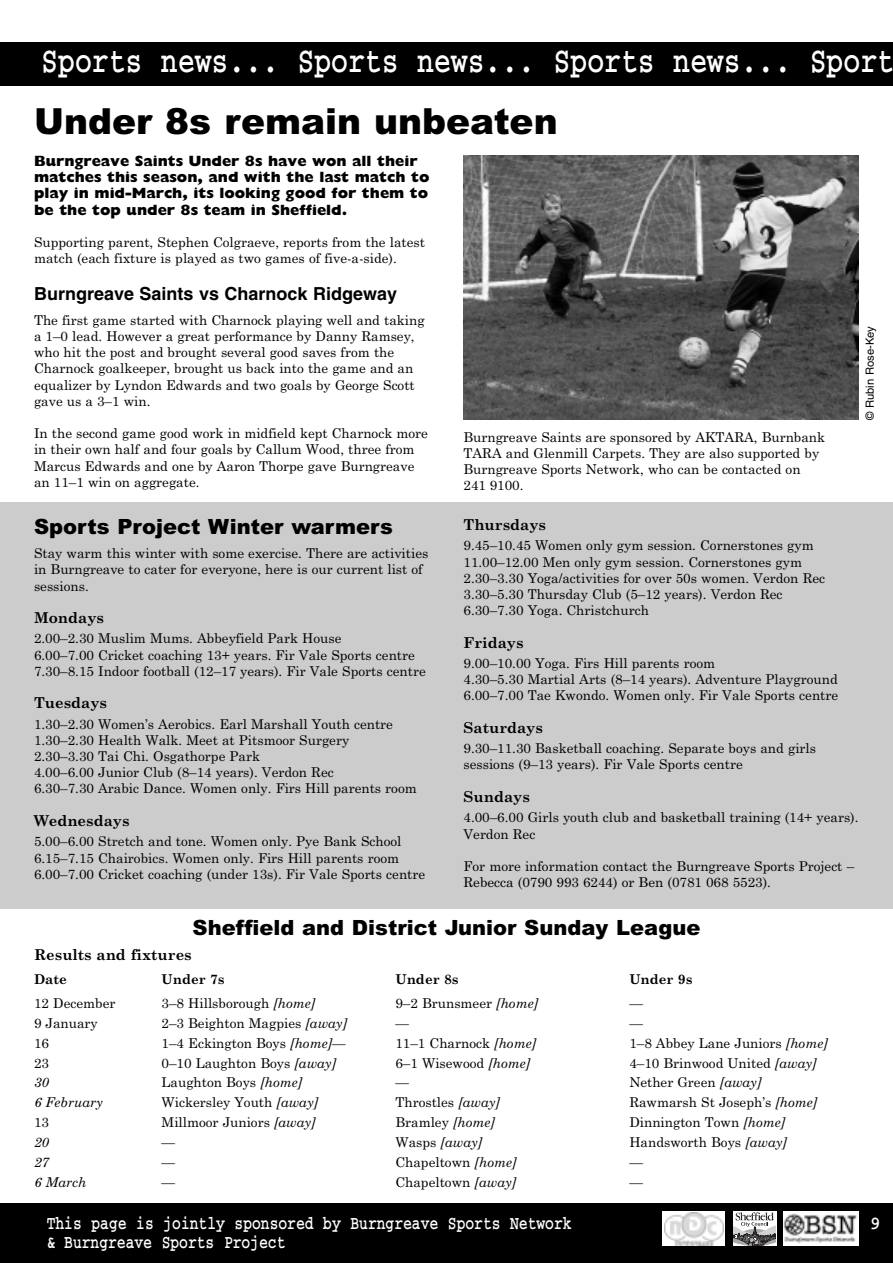
<style>
.page{position:relative;width:893px;height:1263px;background:#fff}
.page>*{position:absolute;margin:0;border:0;box-sizing:border-box;transform-origin:0 0}
.t1{font:700 36px "Courier";color:#fff;scale:.78 1}
.t2{font:900 36px "Arial";color:#000}
.t3{font:900 21px "Arial";color:#000}
.t4{font:700 18.75px/18.8px "Courier";color:#fff;scale:.78 1}
.t5{font:700 18px "Helvetica";color:#000}
.t6{font:700 18px "Courier";color:#fff}
.t7{font:800 15px/16.2px "Gill Sans";color:#000}
.t8{font:700 15px "Century Schoolbook";color:#000}
.t9{font:13.5px/16.2px "Century Schoolbook";color:#000}
.t10{font:italic 13.5px "Century Schoolbook";color:#000}
.t11{font:700 13.5px "Century Schoolbook";color:#000}
.t12{font:11.25px "Helvetica";color:#000}
.s1{font-style:italic}
.s2{font-style:normal}
</style>
<div class="page">
<div style="left:0;top:502px;width:893px;height:407px;background:#ccc"></div>
<div style="left:0;top:1203px;width:893px;height:60px;background:#000"></div>
<div style="left:0;top:43px;width:893px;height:43px;background:#000"></div>
<img style="left:784px;top:1212px;width:75px;height:34px">
<svg style="left:733px;top:1245px;width:43px;height:1px"></svg>
<svg style="left:733px;top:1212px;width:43px;height:33px"></svg>
<svg style="left:663px;top:1212px;width:62px;height:34px"></svg>
<img style="left:664px;top:1213px;width:60px;height:32px">
<img style="left:463px;top:156px;width:396px;height:264px">
<h1 class="t1" style="left:41px;top:47px;width:1095px">Sports news... Sports news... Sports news... Sport</h1>
<h1 class="t2" style="left:34px;top:100px;width:525px">Under 8s remain unbeaten</h1>
<p class="t7" style="left:34px;top:153px;width:397px">Burngreave Saints Under 8s have won all their matches this season, and with the last match to play in mid-March, its looking good for them to be the top under 8s team in Sheffield.</p>
<p class="t9" style="left:34px;top:234px;width:393px">Supporting parent, Stephen Colgraeve, reports from the latest match (each fixture is played as two games of five-a-side).</p>
<h3 class="t5" style="left:34px;top:287px;width:365px">Burngreave Saints vs Charnock Ridgeway</h3>
<p class="t9" style="left:34px;top:312px;width:392px">The first game started with Charnock playing well and taking a 1–0 lead. However a great performance by Danny Ramsey, who hit the post and brought several good saves from the Charnock goalkeeper, brought us back into the game and an equalizer by Lyndon Edwards and two goals by George Scott gave us a 3–1 win.</p>
<p class="t9" style="left:34px;top:425px;width:395px">In the second game good work in midfield kept Charnock more in their own half and four goals by Callum Wood, three from Marcus Edwards and one by Aaron Thorpe gave Burngreave an 11–1 win on aggregate.</p>
<p class="t9" style="left:463px;top:429px;width:363px">Burngreave Saints are sponsored by AKTARA, Burnbank TARA and Glenmill Carpets. They are also supported by Burngreave Sports Network, who can be contacted on 241 9100.</p>
<p class="t12" style="left:866px;top:420px;width:95px;rotate:-90deg">© Rubin Rose-Key</p>
<h2 class="t3" style="left:34px;top:514px;width:360px">Sports Project Winter warmers</h2>
<p class="t9" style="left:34px;top:545px;width:396px">Stay warm this winter with some exercise. There are activities in Burngreave to cater for everyone, here is our current list of sessions.</p>
<p class="t8" style="left:34px;top:609px;width:71px">Mondays</p>
<p class="t9" style="left:34px;top:631px;width:393px">2.00–2.30 Muslim Mums. Abbeyfield Park House<br>6.00–7.00 Cricket coaching 13+ years. Fir Vale Sports centre<br>7.30–8.15 Indoor football (12–17 years). Fir Vale Sports centre</p>
<p class="t8" style="left:34px;top:694px;width:75px">Tuesdays</p>
<p class="t9" style="left:34px;top:716px;width:384px">1.30–2.30 Women’s Aerobics. Earl Marshall Youth centre 1.30–2.30 Health Walk. Meet at Pitsmoor Surgery<br>2.30–3.30 Tai Chi. Osgathorpe Park<br>4.00–6.00 Junior Club (8–14 years). Verdon Rec<br>6.30–7.30 Arabic Dance. Women only. Firs Hill parents room</p>
<p class="t8" style="left:34px;top:812px;width:97px">Wednesdays</p>
<p class="t9" style="left:34px;top:833px;width:393px">5.00–6.00 Stretch and tone. Women only. Pye Bank School<br>6.15–7.15 Chairobics. Women only. Firs Hill parents room<br>6.00–7.00 Cricket coaching (under 13s). Fir Vale Sports centre</p>
<p class="t8" style="left:463px;top:516px;width:84px">Thursdays</p>
<p class="t9" style="left:463px;top:538px;width:363px">9.45–10.45 Women only gym session. Cornerstones gym 11.00–12.00 Men only gym session. Cornerstones gym 2.30–3.30 Yoga/activities for over 50s women. Verdon Rec 3.30–5.30 Thursday Club (5–12 years). Verdon Rec 6.30–7.30 Yoga. Christchurch</p>
<p class="t8" style="left:463px;top:634px;width:61px">Fridays</p>
<p class="t9" style="left:463px;top:655px;width:376px">9.00–10.00 Yoga. Firs Hill parents room<br>4.30–5.30 Martial Arts (8–14 years). Adventure Playground<br>6.00–7.00 Tae Kwondo. Women only. Fir Vale Sports centre</p>
<p class="t8" style="left:463px;top:719px;width:81px">Saturdays</p>
<p class="t9" style="left:463px;top:740px;width:354px">9.30–11.30 Basketball coaching. Separate boys and girls sessions (9–13 years). Fir Vale Sports centre</p>
<p class="t8" style="left:463px;top:788px;width:68px">Sundays</p>
<p class="t9" style="left:463px;top:809px;width:396px">4.00–6.00 Girls youth club and basketball training (14+ years).<br>Verdon Rec</p>
<p class="t9" style="left:463px;top:858px;width:392px">For more information contact the Burngreave Sports Project –<br>Rebecca (0790 993 6244) or Ben (0781 068 5523).</p>
<h2 class="t3" style="left:193px;top:916px;width:509px">Sheffield and District Junior Sunday League</h2>
<p class="t8" style="left:34px;top:946px;width:159px">Results and fixtures</p>
<p class="t11" style="left:34px;top:971px;width:34px">Date</p>
<p class="t11" style="left:162px;top:971px;width:65px">Under 7s</p>
<p class="t11" style="left:395px;top:971px;width:65px">Under 8s</p>
<p class="t11" style="left:629px;top:971px;width:65px">Under 9s</p>
<p class="t9" style="left:34px;top:995px;width:83px">12 December</p>
<p class="t9" style="left:162px;top:995px;width:155px">3–8 Hillsborough <span class="s1">[home]</span></p>
<p class="t9" style="left:395px;top:995px;width:144px">9–2 Brunsmeer <span class="s1">[home]</span></p>
<p class="t9" style="left:629px;top:995px;width:15px">—</p>
<p class="t9" style="left:34px;top:1015px;width:65px">9 January</p>
<p class="t9" style="left:162px;top:1015px;width:187px">2–3 Beighton Magpies <span class="s1">[away]</span></p>
<p class="t9" style="left:395px;top:1015px;width:15px">—</p>
<p class="t9" style="left:629px;top:1015px;width:15px">—</p>
<p class="t9" style="left:34px;top:1035px;width:17px">16</p>
<p class="t9" style="left:162px;top:1035px;width:186px">1–4 Eckington Boys <span class="s1">[home]</span>—</p>
<p class="t9" style="left:395px;top:1035px;width:142px">11–1 Charnock <span class="s1">[home]</span></p>
<p class="t9" style="left:629px;top:1035px;width:200px">1–8 Abbey Lane Juniors <span class="s1">[home]</span></p>
<p class="t9" style="left:34px;top:1055px;width:17px">23</p>
<p class="t9" style="left:162px;top:1055px;width:176px">0–10 Laughton Boys <span class="s1">[away]</span></p>
<p class="t9" style="left:395px;top:1055px;width:136px">6–1 Wisewood <span class="s1">[home]</span></p>
<p class="t9" style="left:629px;top:1055px;width:189px">4–10 Brinwood United <span class="s1">[away]</span></p>
<p class="t10" style="left:34px;top:1075px;width:17px">30</p>
<p class="t9" style="left:162px;top:1075px;width:142px">Laughton Boys <span class="s1">[home]</span></p>
<p class="t9" style="left:395px;top:1075px;width:15px">—</p>
<p class="t9" style="left:629px;top:1075px;width:134px">Nether Green <span class="s1">[away]</span></p>
<p class="t10" style="left:34px;top:1095px;width:70px">6 February</p>
<p class="t9" style="left:162px;top:1094px;width:158px">Wickersley Youth <span class="s1">[away]</span></p>
<p class="t9" style="left:395px;top:1094px;width:106px">Throstles <span class="s1">[away]</span></p>
<p class="t9" style="left:629px;top:1094px;width:190px">Rawmarsh St Joseph’s <span class="s1">[home]</span></p>
<p class="t9" style="left:34px;top:1114px;width:17px">13</p>
<p class="t9" style="left:162px;top:1114px;width:156px">Millmoor Juniors <span class="s1">[away]</span></p>
<p class="t9" style="left:395px;top:1114px;width:101px">Bramley <span class="s1">[home]</span></p>
<p class="t9" style="left:629px;top:1114px;width:157px">Dinnington Town <span class="s1">[home]</span></p>
<p class="t10" style="left:34px;top:1134px;width:17px">20</p>
<p class="t9" style="left:162px;top:1134px;width:15px">—</p>
<p class="t10" style="left:395px;top:1134px;width:88px"><span class="s2">Wasps</span> [away]</p>
<p class="t9" style="left:629px;top:1134px;width:159px">Handsworth Boys <span class="s1">[away]</span></p>
<p class="t10" style="left:34px;top:1154px;width:17px">27</p>
<p class="t9" style="left:162px;top:1154px;width:15px">—</p>
<p class="t9" style="left:395px;top:1154px;width:123px">Chapeltown <span class="s1">[home]</span></p>
<p class="t10" style="left:629px;top:1154px;width:15px">—</p>
<p class="t10" style="left:34px;top:1174px;width:54px">6 March</p>
<p class="t10" style="left:162px;top:1174px;width:15px">—</p>
<p class="t9" style="left:395px;top:1174px;width:122px">Chapeltown <span class="s1">[away]</span></p>
<p class="t10" style="left:629px;top:1174px;width:15px">—</p>
<h3 class="t4" style="left:47px;top:1215px;width:674px">This page is jointly sponsored by Burngreave Sports Network &amp; Burngreave Sports Project</h3>
<h3 class="t6" style="left:871px;top:1216px;width:12px">9</h3>
</div>
